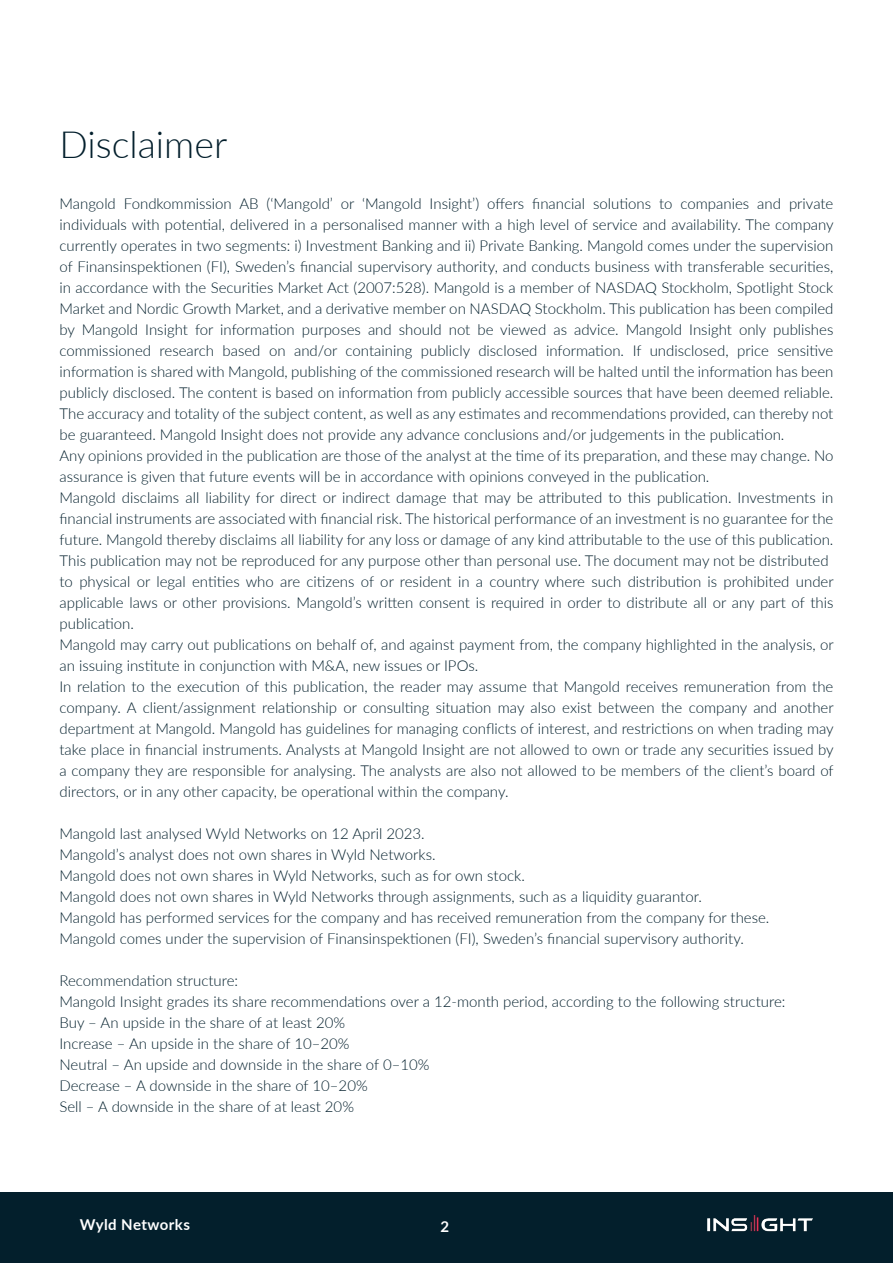
<style>
.page{position:relative;width:893px;height:1263px;background:#fff}
.page>*{position:absolute;margin:0;border:0;box-sizing:border-box;transform-origin:0 0}
.t1{font:300 37.5px "Lato";color:#031f2c}
.Brödtext{font:300 15px/21px "Lato";color:#031f2c;text-align:justify}
.t2{font:700 15px "Lato";letter-spacing:.03em;color:#fff}
</style>
<div class="page">
<div style="left:0;top:1192px;width:893px;height:71px;background:#031f2c"></div>
<img style="left:707px;top:1215px;width:106px;height:16px">
<h1 class="t1" style="left:60px;top:118px;width:169px">Disclaimer</h1>
<p class="Brödtext" style="left:60px;top:192px;width:776px">Mangold Fondkommission AB (‘Mangold’ or ‘Mangold Insight’) offers financial solutions to companies and private individuals with potential, delivered in a personalised manner with a high level of service and availability. The company currently operates in two segments: i) Investment Banking and ii) Private Banking. Mangold comes under the supervision of Finansinspektionen (FI), Sweden’s financial supervisory authority, and conducts business with transferable securities, in accordance with the Securities Market Act (2007:528). Mangold is a member of NASDAQ Stockholm, Spotlight Stock Market and Nordic Growth Market, and a derivative member on NASDAQ Stockholm. This publication has been compiled by Mangold Insight for information purposes and should not be viewed as advice. Mangold Insight only publishes commissioned research based on and/or containing publicly disclosed information. If undisclosed, price sensitive information is shared with Mangold, publishing of the commissioned research will be halted until the information has been publicly disclosed. The content is based on information from publicly accessible sources that have been deemed reliable.<br>The accuracy and totality of the subject content, as well as any estimates and recommendations provided, can thereby not be guaranteed. Mangold Insight does not provide any advance conclusions and/or judgements in the publication.</p>
<p class="Brödtext" style="left:60px;top:444px;width:775px">Any opinions provided in the publication are those of the analyst at the time of its preparation, and these may change. No assurance is given that future events will be in accordance with opinions conveyed in the publication.</p>
<p class="Brödtext" style="left:60px;top:486px;width:775px">Mangold disclaims all liability for direct or indirect damage that may be attributed to this publication. Investments in financial instruments are associated with financial risk. The historical performance of an investment is no guarantee for the future. Mangold thereby disclaims all liability for any loss or damage of any kind attributable to the use of this publication.</p>
<p class="Brödtext" style="left:60px;top:549px;width:771px">This publication may not be reproduced for any purpose other than personal use. The document may not be distributed</p>
<p class="Brödtext" style="left:60px;top:570px;width:776px">to physical or legal entities who are citizens of or resident in a country where such distribution is prohibited under applicable laws or other provisions. Mangold’s written consent is required in order to distribute all or any part of this publication.</p>
<p class="Brödtext" style="left:60px;top:633px;width:776px">Mangold may carry out publications on behalf of, and against payment from, the company highlighted in the analysis, or an issuing institute in conjunction with M&amp;A, new issues or IPOs.</p>
<p class="Brödtext" style="left:60px;top:675px;width:776px">In relation to the execution of this publication, the reader may assume that Mangold receives remuneration from the company. A client/assignment relationship or consulting situation may also exist between the company and another department at Mangold. Mangold has guidelines for managing conflicts of interest, and restrictions on when trading may take place in financial instruments. Analysts at Mangold Insight are not allowed to own or trade any securities issued by a company they are responsible for analysing. The analysts are also not allowed to be members of the client’s board of directors, or in any other capacity, be operational within the company.</p>
<p class="Brödtext" style="left:60px;top:822px;width:367px">Mangold last analysed Wyld Networks on 12 April 2023.</p>
<p class="Brödtext" style="left:60px;top:843px;width:378px">Mangold’s analyst does not own shares in Wyld Networks.</p>
<p class="Brödtext" style="left:60px;top:864px;width:467px">Mangold does not own shares in Wyld Networks, such as for own stock.</p>
<p class="Brödtext" style="left:60px;top:885px;width:644px">Mangold does not own shares in Wyld Networks through assignments, such as a liquidity guarantor.</p>
<p class="Brödtext" style="left:60px;top:906px;width:711px">Mangold has performed services for the company and has received remuneration from the company for these.</p>
<p class="Brödtext" style="left:60px;top:927px;width:686px">Mangold comes under the supervision of Finansinspektionen (FI), Sweden’s financial supervisory authority.</p>
<p class="Brödtext" style="left:60px;top:969px;width:180px">Recommendation structure:</p>
<p class="Brödtext" style="left:60px;top:990px;width:727px">Mangold Insight grades its share recommendations over a 12-month period, according to the following structure:</p>
<p class="Brödtext" style="left:60px;top:1011px;width:287px">Buy – An upside in the share of at least 20%</p>
<p class="Brödtext" style="left:60px;top:1032px;width:292px">Increase – An upside in the share of 10–20%</p>
<p class="Brödtext" style="left:60px;top:1053px;width:372px">Neutral – An upside and downside in the share of 0–10%</p>
<p class="Brödtext" style="left:60px;top:1074px;width:310px">Decrease – A downside in the share of 10–20%</p>
<p class="Brödtext" style="left:60px;top:1095px;width:296px">Sell – A downside in the share of at least 20%</p>
<p class="t2" style="left:80px;top:1213px;width:112px">Wyld Networks</p>
<p class="t2" style="left:441px;top:1215px;width:10px">2</p>
</div>
